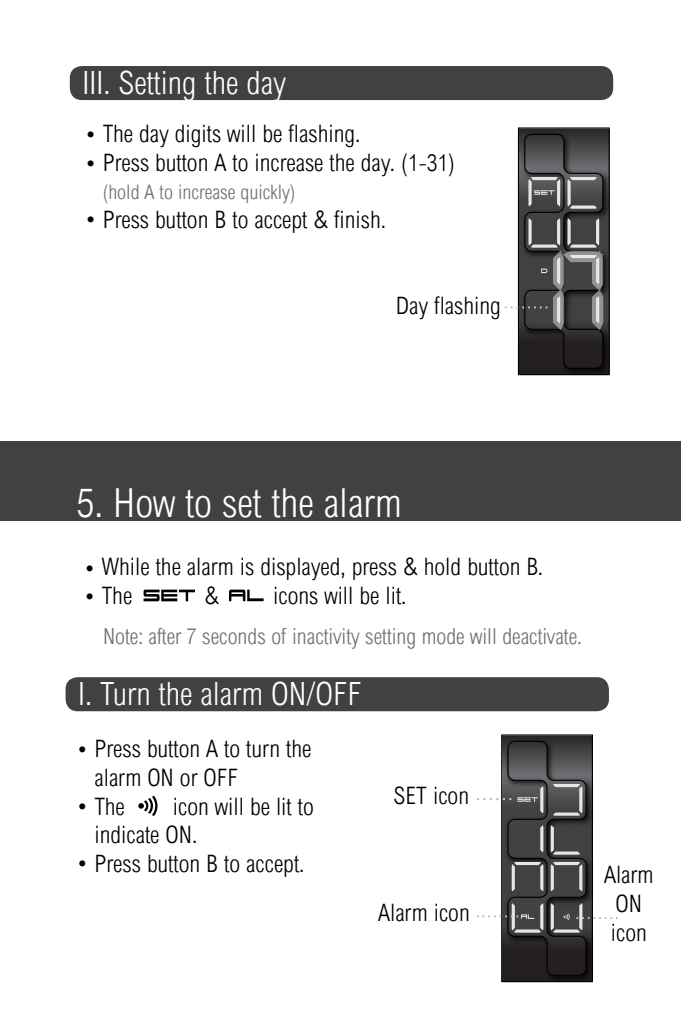
<style>
.page{position:relative;width:681px;height:1021px;background:#fff}
.page>*{position:absolute;margin:0;border:0;box-sizing:border-box;transform-origin:0 0}
.t1{font:300 condensed 40px "Arial";color:#fff}
.t2{font:300 condensed 32px "Arial";color:#fff}
.t3{font:300 condensed 24px/28.8px "Arial";color:#000}
.t4{font:300 condensed 22px "Arial";color:#6d6e71}
.t5{font:300 condensed 20px "Arial";color:#6d6e71}
</style>
<div class="page">
<div style="left:0;top:441px;width:680px;height:79px;background:#414042"></div>
<div style="left:65px;top:677px;width:543px;height:34px;background:#414042;border-radius:12px"></div>
<div style="left:70px;top:66px;width:543px;height:34px;background:#414042;border-radius:12px"></div>
<svg style="left:504px;top:127px;width:105px;height:248px;background:#636264"></svg>
<svg style="left:476px;top:734px;width:141px;height:248px"></svg>
<svg style="left:143px;top:589px;width:52px;height:12px"></svg>
<svg style="left:229px;top:589px;width:34px;height:12px"></svg>
<svg style="left:138px;top:795px;width:19px;height:21px"></svg>
<h2 class="t2" style="left:82px;top:65px;width:205px">III. Setting the day</h2>
<p class="t3" style="left:83px;top:119px;width:278px">• The day digits will be flashing.</p>
<p class="t3" style="left:83px;top:148px;width:373px">• Press button A to increase the day. (1-31)</p>
<p class="t5" style="left:103px;top:181px;width:194px">(hold A to increase quickly)</p>
<p class="t3" style="left:83px;top:205px;width:304px">• Press button B to accept &amp; finish.</p>
<p class="t3" style="left:396px;top:291px;width:106px">Day flashing</p>
<h1 class="t1" style="left:76px;top:480px;width:327px">5. How to set the alarm</h1>
<p class="t3" style="left:83px;top:552px;width:462px">• While the alarm is displayed, press &amp; hold button B.</p>
<p class="t3" style="left:83px;top:581px;width:51px">• The</p>
<p class="t3" style="left:204px;top:581px;width:16px">&amp;</p>
<p class="t3" style="left:273px;top:581px;width:135px">icons will be lit.</p>
<p class="t4" style="left:103px;top:624px;width:480px">Note: after 7 seconds of inactivity setting mode will deactivate.</p>
<h2 class="t2" style="left:78px;top:676px;width:285px">I. Turn the alarm ON/OFF</h2>
<p class="t3" style="left:94px;top:734px;width:218px;text-indent:-19px">• Press button A to turn the alarm ON or OFF</p>
<p class="t3" style="left:75px;top:792px;width:51px">• The</p>
<p class="t3" style="left:94px;top:792px;width:221px;text-indent:78px">icon will be lit to indicate ON.</p>
<p class="t3" style="left:75px;top:849px;width:231px">• Press button B to accept.</p>
<p class="t3" style="left:393px;top:781px;width:77px">SET icon</p>
<p class="t3" style="left:378px;top:898px;width:93px">Alarm icon</p>
<p class="t3" style="left:603px;top:860px;width:51px">Alarm<br>ON icon</p>
</div>
